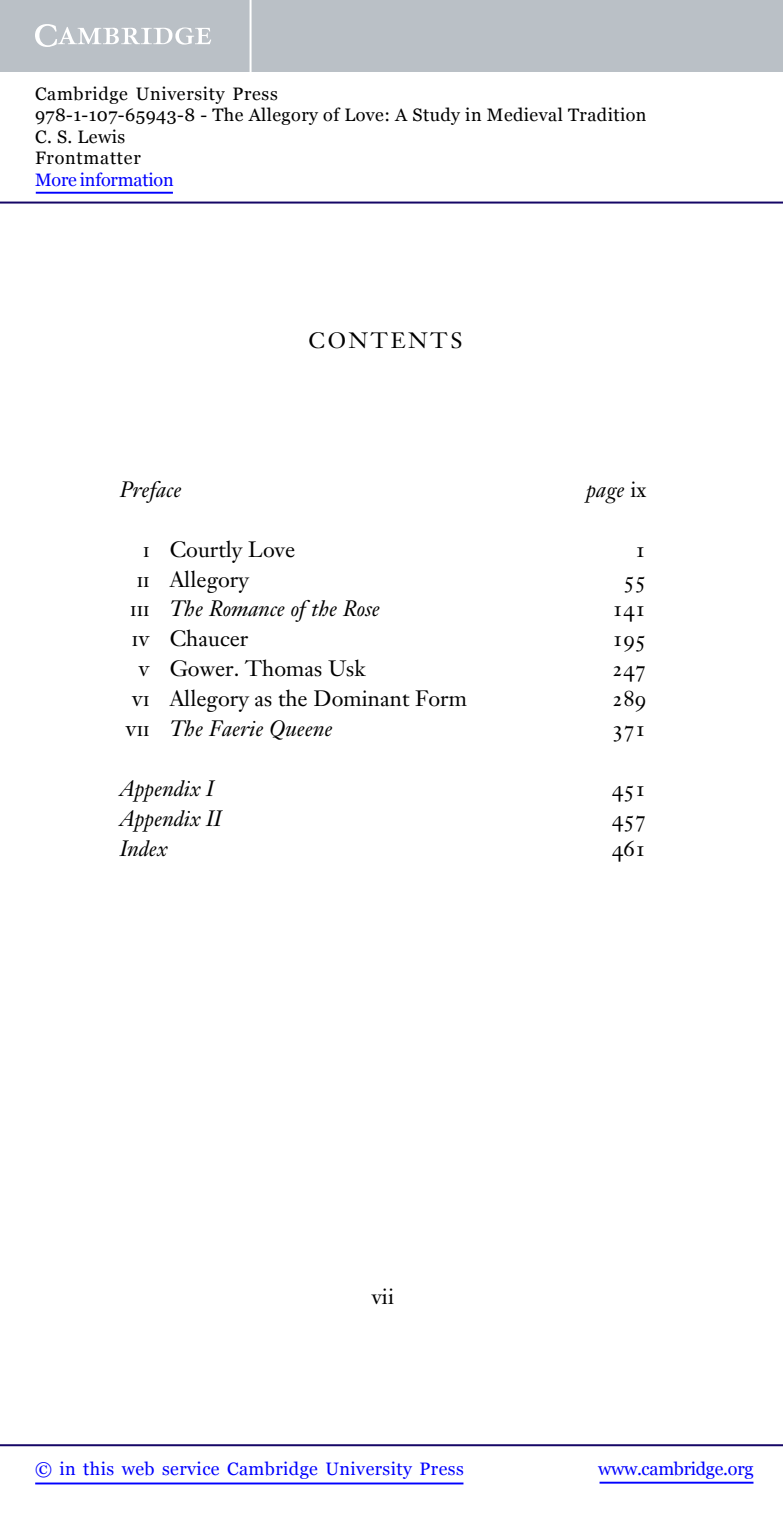
<style>
.page{position:relative;width:783px;height:1514px;background:#fff}
.page>*{position:absolute;margin:0;border:0;box-sizing:border-box;transform-origin:0 0}
.t1{font:22px "Janson Text Italic Os F";color:#000}
.t2{font:22px "Janson Text";color:#000}
.t3{font:22px "Janson Text Roman SC";color:#000}
.t4{font:22px "Janson Text";letter-spacing:.13em;color:#000}
.t5{font:18px/21.6px "Georgia";letter-spacing:.025em;color:#000}
.t6{font:18px "Georgia";letter-spacing:.025em;color:#00f}
.t7{font:18px "Georgia";letter-spacing:-.015em;color:#00f}
.t8{font:18px "Georgia";letter-spacing:-.01em;color:#00f}
.s1{font-family:"Janson Text"}
.s2{font-family:"Janson Text Roman SC"}
</style>
<div class="page">
<hr style="left:599px;top:1482px;width:154px;height:2px;background:#00f">
<hr style="left:0;top:1444px;width:782px;height:2px;background:#150666">
<hr style="left:35px;top:1483px;width:428px;height:1px;background:#00f">
<div style="left:0;top:0;width:782px;height:72px;background:#bac0c6"></div>
<svg style="left:35px;top:24px;width:176px;height:23px"></svg>
<hr style="left:249px;top:0;width:2px;height:72px;background:#fff">
<hr style="left:0;top:202px;width:782px;height:2px;background:#150666">
<hr style="left:36px;top:192px;width:137px;height:2px;background:#00f">
<p class="t5" style="left:35px;top:83px;width:613px">Cambridge University Press<br>978-1-107-65943-8 - The Allegory of Love: A Study in Medieval Tradition<br>C. S. Lewis<br>Frontmatter</p>
<p class="t8" style="left:35px;top:170px;width:140px">More information</p>
<p class="t4" style="left:308px;top:331px;width:156px">CONTENTS</p>
<p class="t1" style="left:120px;top:481px;width:63px">Preface</p>
<p class="t1" style="left:586px;top:481px;width:61px">page <span class="s1">ix</span></p>
<p class="t2" style="left:143px;top:540px;width:153px"><span class="s2">i</span> Courtly Love</p>
<p class="t3" style="left:634px;top:540px;width:13px">1</p>
<p class="t2" style="left:137px;top:570px;width:114px"><span class="s2">ii</span> Allegory</p>
<p class="t3" style="left:623px;top:570px;width:24px">55</p>
<p class="t1" style="left:130px;top:601px;width:251px"><span class="s2">iii</span> The Romance of the Rose</p>
<p class="t3" style="left:612px;top:600px;width:36px">141</p>
<p class="t2" style="left:132px;top:630px;width:118px"><span class="s2">iv</span> Chaucer</p>
<p class="t3" style="left:612px;top:630px;width:36px">195</p>
<p class="t2" style="left:138px;top:660px;width:228px"><span class="s2">v</span> Gower. Thomas Usk</p>
<p class="t3" style="left:612px;top:660px;width:36px">247</p>
<p class="t2" style="left:132px;top:689px;width:336px"><span class="s2">vi</span> Allegory as the Dominant Form</p>
<p class="t3" style="left:612px;top:689px;width:36px">289</p>
<p class="t1" style="left:125px;top:720px;width:209px"><span class="s2">vii</span> The Faerie Queene</p>
<p class="t3" style="left:612px;top:719px;width:36px">371</p>
<p class="t1" style="left:120px;top:780px;width:96px">Appendix I</p>
<p class="t3" style="left:612px;top:779px;width:36px">451</p>
<p class="t1" style="left:120px;top:810px;width:103px">Appendix II</p>
<p class="t3" style="left:612px;top:809px;width:36px">457</p>
<p class="t1" style="left:120px;top:840px;width:49px">Index</p>
<p class="t3" style="left:612px;top:839px;width:36px">461</p>
<p class="t2" style="left:371px;top:1287px;width:24px">vii</p>
<p class="t6" style="left:35px;top:1459px;width:430px">© in this web service Cambridge University Press</p>
<p class="t7" style="left:598px;top:1458px;width:157px">www.cambridge.org</p>
</div>
